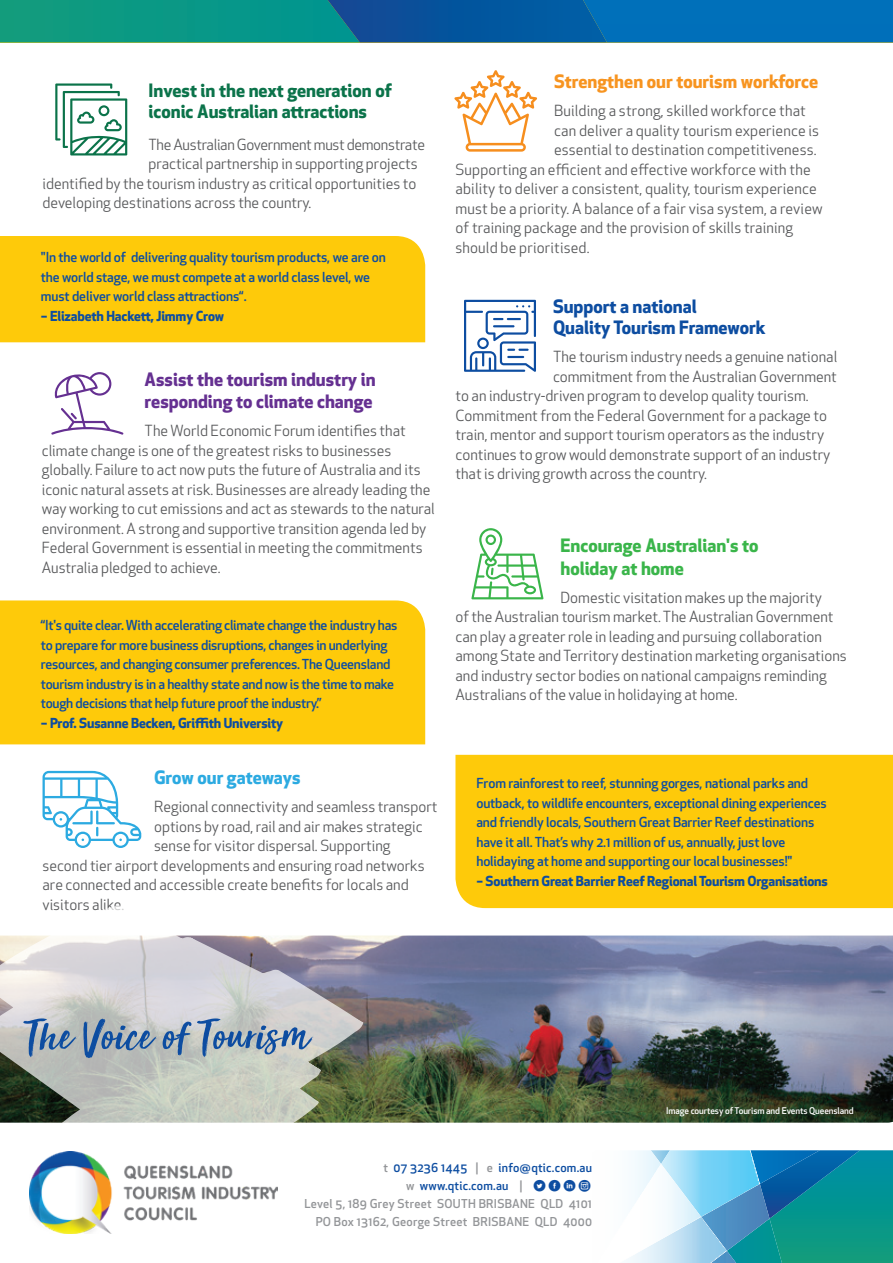
<style>
.page{position:relative;width:893px;height:1263px;background:#fff}
.page>*{position:absolute;margin:0;border:0;box-sizing:border-box;transform-origin:0 0}
.t1{font:700 18px/21px "Apex New";color:#0b734a}
.t2{font:700 18px/22.5px "Apex New";color:#653091}
.t3{font:700 18px/21px "Apex New";color:#0d4da1}
.t4{font:700 18px/22.5px "Apex New";color:#3ab54a}
.t5{font:700 18px "Apex New";color:#f79420}
.t6{font:700 18px "Apex New";color:#2caae1}
.t7{font:15px/19.5px "Apex New";color:#57585a}
.t8{font:15px "Apex New";letter-spacing:-.02em;color:#57585a}
.t9{font:500 13.5px/19.5px "Apex New";letter-spacing:-.01em;color:#0d4da1}
.t10{font:700 13.5px "Apex New";letter-spacing:-.01em;color:#0d4da1}
.t11{font:500 12px/18px "Apex New";letter-spacing:.02em;color:#939598;text-align:right}
.t12{font:500 9px "Apex New";letter-spacing:-.01em;color:#fff}
.s1{color:#0d4da1}
.s2{font-family:"socialtype";font-weight:400;font-size:18px;color:#0d4da1}
</style>
<div class="page">
<img style="left:363px;top:935px;width:530px;height:188px">
<div style="left:0;top:236px;width:425px;height:106px;background:#feca0a"></div>
<div style="left:0;top:600px;width:425px;height:144px;background:#feca0a"></div>
<div style="left:455px;top:755px;width:438px;height:153px;background:#feca0a"></div>
<svg style="left:0;top:0;width:893px;height:43px;background:#08789c"></svg>
<svg style="left:701px;top:1150px;width:192px;height:113px;background:#128d9c"></svg>
<img style="left:634px;top:1150px;width:27px;height:14px">
<img style="left:661px;top:1150px;width:99px;height:67px">
<img style="left:628px;top:1164px;width:73px;height:99px">
<svg style="left:43px;top:771px;width:99px;height:77px"></svg>
<svg style="left:51px;top:372px;width:73px;height:63px"></svg>
<svg style="left:471px;top:528px;width:72px;height:71px"></svg>
<svg style="left:454px;top:70px;width:83px;height:82px"></svg>
<svg style="left:464px;top:300px;width:72px;height:72px"></svg>
<svg style="left:55px;top:83px;width:72px;height:72px"></svg>
<svg style="left:0;top:935px;width:363px;height:188px;background:#b5b6b2"></svg>
<svg style="left:23px;top:1018px;width:53px;height:39px;background:#92a4b7"></svg>
<svg style="left:83px;top:1019px;width:73px;height:39px;background:#8b9fb3"></svg>
<svg style="left:163px;top:1018px;width:150px;height:39px;background:#9dadbd"></svg>
<img style="left:29px;top:1151px;width:248px;height:82px">
<p class="t1" style="left:149px;top:79px;width:245px">Invest in the next generation of iconic Australian attractions</p>
<p class="t8" style="left:149px;top:135px;width:278px">The Australian Government must demonstrate</p>
<p class="t7" style="left:149px;top:154px;width:271px">practical partnership in supporting projects</p>
<p class="t7" style="left:43px;top:174px;width:375px">identified by the tourism industry as critical opportunities to</p>
<p class="t7" style="left:43px;top:193px;width:270px">developing destinations across the country.</p>
<p class="t9" style="left:41px;top:247px;width:346px">"In the world of delivering quality tourism products, we are on the world stage, we must compete at a world class level, we must deliver world class attractions“.</p>
<p class="t10" style="left:41px;top:306px;width:185px">– Elizabeth Hackett, Jimmy Crow</p>
<p class="t2" style="left:145px;top:367px;width:233px">Assist the tourism industry in responding to climate change</p>
<p class="t7" style="left:42px;top:421px;width:394px;text-indent:103px">The World Economic Forum identifies that climate change is one of the greatest risks to businesses globally. Failure to act now puts the future of Australia and its iconic natural assets at risk. Businesses are already leading the way working to cut emissions and act as stewards to the natural environment. A strong and supportive transition agenda led by Federal Government is essential in meeting the commitments Australia pledged to achieve.</p>
<p class="t9" style="left:41px;top:615px;width:358px">“It's quite clear. With accelerating climate change the industry has to prepare for more business disruptions, changes in underlying resources, and changing consumer preferences. The Queensland tourism industry is in a healthy state and now is the time to make tough decisions that help future proof the industry.”</p>
<p class="t10" style="left:41px;top:713px;width:244px">– Prof. Susanne Becken, Griffith University</p>
<p class="t6" style="left:154px;top:765px;width:148px">Grow our gateways</p>
<p class="t7" style="left:154px;top:797px;width:285px">Regional connectivity and seamless transport</p>
<p class="t7" style="left:154px;top:817px;width:270px">options by road, rail and air makes strategic</p>
<p class="t7" style="left:154px;top:836px;width:238px">sense for visitor dispersal. Supporting</p>
<p class="t7" style="left:43px;top:856px;width:384px">second tier airport developments and ensuring road networks</p>
<p class="t7" style="left:43px;top:875px;width:368px">are connected and accessible create benefits for locals and</p>
<p class="t7" style="left:43px;top:895px;width:83px">visitors alike.</p>
<p class="t5" style="left:554px;top:69px;width:266px">Strengthen our tourism workforce</p>
<p class="t7" style="left:554px;top:101px;width:253px">Building a strong, skilled workforce that</p>
<p class="t7" style="left:554px;top:121px;width:267px">can deliver a quality tourism experience is</p>
<p class="t7" style="left:554px;top:140px;width:264px">essential to destination competitiveness.</p>
<p class="t7" style="left:455px;top:160px;width:357px">Supporting an efficient and effective workforce with the</p>
<p class="t7" style="left:455px;top:179px;width:363px">ability to deliver a consistent, quality, tourism experience</p>
<p class="t7" style="left:455px;top:199px;width:369px">must be a priority. A balance of a fair visa system, a review</p>
<p class="t7" style="left:455px;top:218px;width:339px">of training package and the provision of skills training</p>
<p class="t7" style="left:455px;top:238px;width:136px">should be prioritised.</p>
<p class="t3" style="left:553px;top:295px;width:214px">Support a national<br>Quality Tourism Framework</p>
<p class="t7" style="left:553px;top:347px;width:286px">The tourism industry needs a genuine national</p>
<p class="t7" style="left:553px;top:367px;width:285px">commitment from the Australian Government</p>
<p class="t7" style="left:455px;top:386px;width:355px">to an industry-driven program to develop quality tourism.</p>
<p class="t7" style="left:455px;top:406px;width:373px">Commitment from the Federal Government for a package to</p>
<p class="t7" style="left:455px;top:425px;width:370px">train, mentor and support tourism operators as the industry</p>
<p class="t7" style="left:455px;top:445px;width:376px">continues to grow would demonstrate support of an industry</p>
<p class="t7" style="left:455px;top:464px;width:253px">that is driving growth across the country.</p>
<p class="t4" style="left:560px;top:534px;width:200px">Encourage Australian's to holiday at home</p>
<p class="t7" style="left:455px;top:588px;width:393px;text-indent:105px">Domestic visitation makes up the majority<br>of the Australian tourism market. The Australian Government can play a greater role in leading and pursuing collaboration among State and Territory destination marketing organisations and industry sector bodies on national campaigns reminding Australians of the value in holidaying at home.</p>
<p class="t9" style="left:476px;top:773px;width:352px">From rainforest to reef, stunning gorges, national parks and outback, to wildlife encounters, exceptional dining experiences and friendly locals, Southern Great Barrier Reef destinations have it all. That’s why 2.1 million of us, annually, just love holidaying at home and supporting our local businesses!"</p>
<p class="t10" style="left:476px;top:871px;width:353px">– Southern Great Barrier Reef Regional Tourism Organisations</p>
<p class="t12" style="left:666px;top:1104px;width:189px">Image courtesy of Tourism and Events Queensland</p>
<p class="t11" style="left:304px;top:1158px;width:289px">t <span class="s1">07 3236 1445</span> | e <span class="s1">info@qtic.com.au<br></span>w <span class="s1">www.qtic.com.au</span> | <span class="s2">ABDV<br></span>Level 5, 189 Grey Street SOUTH BRISBANE QLD 4101<br>PO Box 13162, George Street BRISBANE QLD 4000</p>
</div>
